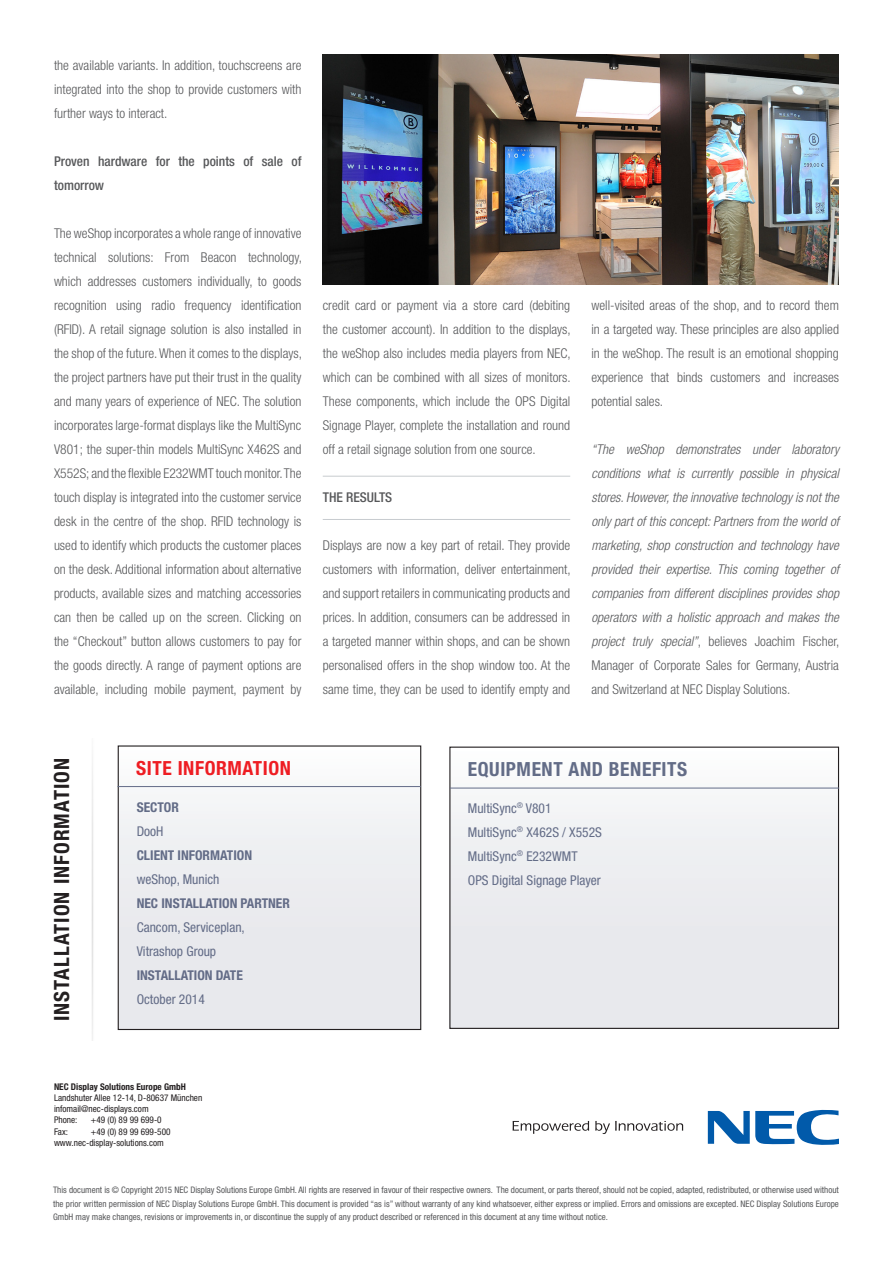
<style>
.page{position:relative;width:893px;height:1263px;background:#fff}
.page>*{position:absolute;margin:0;border:0;box-sizing:border-box;transform-origin:0 0}
.t1{font:700 condensed 21px "Helvetica Neue LT Std";letter-spacing:.05em;color:#231f20}
.t2{font:700 condensed 19.5px "Helvetica Neue LT Std";letter-spacing:.03em;color:#636c87}
.t3{font:700 condensed 19.5px "Helvetica Neue LT Std";letter-spacing:.03em;color:#ee1d23}
.BODY{font:300 condensed 13.5px/24px "Helvetica Neue LT Std";color:#57585a;text-align:justify}
.BODY-2{font:italic 300 condensed 13.5px/24px "Helvetica Neue LT Std";color:#57585a;text-align:justify}
.t4{font:condensed 13.5px "Helvetica Neue LT Std";color:#636c87}
.t5{font:700 condensed 13.5px "Helvetica Neue LT Std";color:#636c87}
.BODY-3{font:500 condensed 13.5px/24px "Helvetica Neue LT Std";color:#57585a}
.FILETES{font:500 condensed 13.5px "Helvetica Neue LT Std";color:#57585a}
.t6{font:condensed 9.3px "Helvetica Neue LT Std";color:#231f20}
.t7{font:700 condensed 9.3px "Helvetica Neue LT Std";color:#231f20}
.t8{font:condensed 9px/13.8px "Helvetica Neue LT Std";color:#57585a;text-align:justify}
.s1{font-style:normal}
</style>
<div class="page">
<hr style="left:323px;top:476px;width:247px;height:1px;background:#c7cbcf">
<hr style="left:323px;top:519px;width:247px;height:1px;background:#c7cbcf">
<svg style="left:513px;top:1121px;width:76px;height:13px"></svg>
<svg style="left:595px;top:1121px;width:88px;height:13px"></svg>
<svg style="left:708px;top:1110px;width:131px;height:35px"></svg>
<div style="left:118px;top:746px;width:303px;height:283px;background:linear-gradient(to bottom,#f9f9fa,#e3e4e9)"></div>
<div style="left:118px;top:745px;width:303px;height:285px;border:1px solid #231f20"></div>
<div style="left:450px;top:747px;width:388px;height:281px;background:linear-gradient(to bottom,#f7f8f9,#e4e5ea)"></div>
<div style="left:449px;top:746px;width:390px;height:283px;border:1px solid #231f20"></div>
<img style="left:91px;top:757px;width:2px;height:283px">
<hr style="left:118px;top:786px;width:303px;height:1px;background:#636c87">
<hr style="left:450px;top:788px;width:389px;height:1px;background:#636c87">
<img style="left:323px;top:54px;width:516px;height:230px">
<p class="BODY" style="left:54px;top:53px;width:249px">the available variants. In addition, touchscreens are integrated into the shop to provide customers with further ways to interact.</p>
<p class="BODY-3" style="left:54px;top:149px;width:249px">Proven hardware for the points of sale of tomorrow</p>
<p class="BODY" style="left:54px;top:221px;width:249px">The weShop incorporates a whole range of innovative technical solutions: From Beacon technology, which addresses customers individually, to goods recognition using radio frequency identification (RFID). A retail signage solution is also installed in the shop of the future. When it comes to the displays, the project partners have put their trust in the quality and many years of experience of NEC. The solution incorporates large-format displays like the MultiSync V801; the super-thin models MultiSync X462S and X552S; and the flexible E232WMT touch monitor. The touch display is integrated into the customer service desk in the centre of the shop. RFID technology is used to identify which products the customer places on the desk. Additional information about alternative products, available sizes and matching accessories can then be called up on the screen. Clicking on the “Checkout” button allows customers to pay for the goods directly. A range of payment options are available, including mobile payment, payment by</p>
<p class="BODY" style="left:323px;top:293px;width:249px">credit card or payment via a store card (debiting the customer account). In addition to the displays, the weShop also includes media players from NEC, which can be combined with all sizes of monitors.<br>These components, which include the OPS Digital Signage Player, complete the installation and round off a retail signage solution from one source.</p>
<p class="FILETES" style="left:323px;top:489px;width:71px">THE RESULTS</p>
<p class="BODY" style="left:323px;top:533px;width:249px">Displays are now a key part of retail. They provide customers with information, deliver entertainment, and support retailers in communicating products and prices. In addition, consumers can be addressed in a targeted manner within shops, and can be shown personalised offers in the shop window too. At the same time, they can be used to identify empty and</p>
<p class="BODY" style="left:591px;top:293px;width:249px">well-visited areas of the shop, and to record them in a targeted way. These principles are also applied in the weShop. The result is an emotional shopping experience that binds customers and increases potential sales.</p>
<p class="BODY-2" style="left:591px;top:438px;width:249px">“The weShop demonstrates under laboratory conditions what is currently possible in physical stores. However, the innovative technology is not the only part of this concept: Partners from the world of marketing, shop construction and technology have provided their expertise. This coming together of companies from different disciplines provides shop operators with a holistic approach and makes the project truly special”<span class="s1">, believes Joachim Fischer, Manager of Corporate Sales for Germany, Austria and Switzerland at NEC Display Solutions.</span></p>
<p class="t1" style="left:49px;top:1021px;width:265px;rotate:-90deg">INSTALLATION INFORMATION</p>
<p class="t3" style="left:136px;top:756px;width:156px">SITE INFORMATION</p>
<p class="t2" style="left:468px;top:757px;width:221px">EQUIPMENT AND BENEFITS</p>
<p class="t5" style="left:137px;top:798px;width:44px">SECTOR</p>
<p class="t4" style="left:137px;top:823px;width:28px">DooH</p>
<p class="t5" style="left:137px;top:846px;width:117px">CLIENT INFORMATION</p>
<p class="t4" style="left:137px;top:871px;width:84px">weShop, Munich</p>
<p class="t5" style="left:137px;top:894px;width:155px">NEC INSTALLATION PARTNER</p>
<p class="t4" style="left:137px;top:919px;width:110px">Cancom, Serviceplan,</p>
<p class="t4" style="left:137px;top:943px;width:81px">Vitrashop Group</p>
<p class="t5" style="left:137px;top:966px;width:108px">INSTALLATION DATE</p>
<p class="t4" style="left:137px;top:991px;width:70px">October 2014</p>
<p class="t4" style="left:468px;top:800px;width:85px">MultiSync<sup>®</sup> V801</p>
<p class="t4" style="left:468px;top:824px;width:136px">MultiSync<sup>®</sup> X462S / X552S</p>
<p class="t4" style="left:468px;top:848px;width:111px">MultiSync<sup>®</sup> E232WMT</p>
<p class="t4" style="left:468px;top:872px;width:135px">OPS Digital Signage Player</p>
<p class="t7" style="left:54px;top:1081px;width:133px">NEC Display Solutions Europe GmbH</p>
<p class="t6" style="left:54px;top:1092px;width:150px">Landshuter Allee 12-14, D-80637 München</p>
<p class="t6" style="left:54px;top:1104px;width:96px">infomail@nec-displays.com</p>
<p class="t6" style="left:54px;top:1115px;width:25px">Phone:</p>
<p class="t6" style="left:91px;top:1115px;width:72px">+49 (0) 89 99 699-0</p>
<p class="t6" style="left:54px;top:1126px;width:15px">Fax:</p>
<p class="t6" style="left:91px;top:1126px;width:81px">+49 (0) 89 99 699-500</p>
<p class="t6" style="left:54px;top:1137px;width:111px">www.nec-display-solutions.com</p>
<p class="t8" style="left:53px;top:1182px;width:787px">This document is © Copyright 2015 NEC Display Solutions Europe GmbH. All rights are reserved in favour of their respective owners. The document, or parts thereof, should not be copied, adapted, redistributed, or otherwise used without the prior written permission of NEC Display Solutions Europe GmbH. This document is provided “as is” without warranty of any kind whatsoever, either express or implied. Errors and omissions are excepted. NEC Display Solutions Europe GmbH may make changes, revisions or improvements in, or discontinue the supply of any product described or referenced in this document at any time without notice.</p>
</div>
